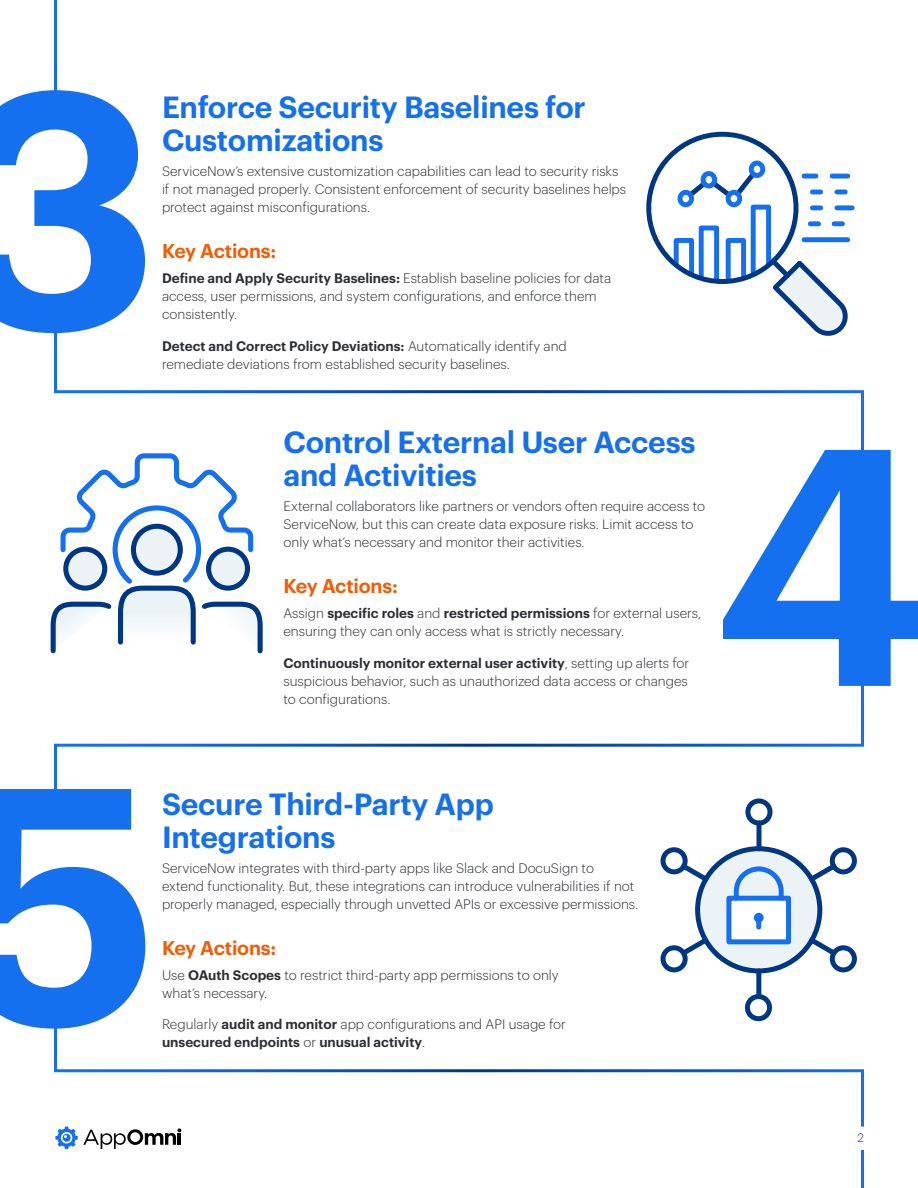
<style>
.page{position:relative;width:918px;height:1188px;background:#fff}
.page>*{position:absolute;margin:0;border:0;box-sizing:border-box;transform-origin:0 0}
.Number{font:600 330px "Graphik";color:#1570ef}
.t1{font:600 30px/33px "Graphik";letter-spacing:-.01em;color:#1570ef}
.Subheader{font:600 19.5px "Graphik";letter-spacing:-.01em;color:#f25c06}
.Body_Copy{font:300 13.5px/18px "Graphik";color:#2b2d31}
.Body_Copy-2{font:600 13.5px/18px "Graphik";color:#2b2d31}
.t2{font:300 12px "Graphik";color:#2b2d31}
.s1{font-weight:600}
.s2{font-weight:300}
</style>
<div class="page">
<svg style="left:55px;top:1130px;width:126px;height:19px"></svg>
<svg style="left:54px;top:332px;width:810px;height:133px"></svg>
<svg style="left:54px;top:1006px;width:810px;height:124px"></svg>
<hr style="left:54px;top:0;width:3px;height:109px;background:#1570ef">
<svg style="left:54px;top:654px;width:810px;height:148px"></svg>
<hr style="left:861px;top:1150px;width:3px;height:38px;background:#1570ef">
<svg style="left:50px;top:451px;width:215px;height:205px"></svg>
<div style="left:646px;top:132px;width:152px;height:152px;border:5px solid #003785;border-radius:50%"></div>
<svg style="left:671px;top:167px;width:183px;height:175px"></svg>
<div style="left:726px;top:190px;width:16px;height:17px;border:5px solid #1570ef;border-radius:50%"></div>
<div style="left:678px;top:190px;width:16px;height:17px;border:5px solid #1570ef;border-radius:50%"></div>
<div style="left:701px;top:171px;width:16px;height:17px;border:5px solid #1570ef;border-radius:50%"></div>
<div style="left:749px;top:161px;width:16px;height:17px;border:5px solid #1570ef;border-radius:50%"></div>
<div style="left:698px;top:849px;width:122px;height:122px;background:#ebf3f7;border-radius:50%"></div>
<div style="left:695px;top:846px;width:127px;height:127px;border:5px solid #003785;border-radius:50%"></div>
<svg style="left:677px;top:933px;width:35px;height:23px"></svg>
<svg style="left:805px;top:859px;width:35px;height:27px"></svg>
<div style="left:830px;top:847px;width:27px;height:27px;border:5px solid #003785;border-radius:50%"></div>
<div style="left:661px;top:945px;width:27px;height:27px;border:5px solid #003785;border-radius:50%"></div>
<svg style="left:805px;top:933px;width:35px;height:27px"></svg>
<svg style="left:678px;top:864px;width:35px;height:22px"></svg>
<div style="left:661px;top:847px;width:27px;height:27px;border:5px solid #003785;border-radius:50%"></div>
<div style="left:830px;top:945px;width:27px;height:27px;border:5px solid #003785;border-radius:50%"></div>
<div style="left:756px;top:971px;width:5px;height:25px;background:#003785"></div>
<div style="left:756px;top:823px;width:6px;height:26px;background:#003785"></div>
<svg style="left:746px;top:794px;width:31px;height:36px"></svg>
<svg style="left:746px;top:990px;width:30px;height:35px"></svg>
<div style="left:729px;top:898px;width:60px;height:44px;background:#fff"></div>
<div style="left:726px;top:896px;width:65px;height:48px;border:5px solid #1570ef"></div>
<svg style="left:731px;top:869px;width:55px;height:34px"></svg>
<div style="left:754px;top:913px;width:10px;height:10px;border:5px solid #1570ef;border-radius:50%"></div>
<svg style="left:756px;top:920px;width:5px;height:7px"></svg>
<p class="Number" style="left:-50px;top:-43px;width:211px">3</p>
<p class="t1" style="left:162px;top:88px;width:425px">Enforce Security Baselines for<br>Customizations</p>
<p class="Body_Copy" style="left:162px;top:161px;width:466px">ServiceNow’s extensive customization capabilities can lead to security risks if not managed properly. Consistent enforcement of security baselines helps protect against misconfigurations.</p>
<p class="Subheader" style="left:162px;top:236px;width:116px">Key Actions:</p>
<p class="Body_Copy" style="left:162px;top:268px;width:451px"><span class="s1">Define and Apply Security Baselines:</span> Establish baseline policies for data access, user permissions, and system configurations, and enforce them consistently.</p>
<p class="Body_Copy" style="left:162px;top:336px;width:406px"><span class="s1">Detect and Correct Policy Deviations:</span> Automatically identify and remediate deviations from established security baselines.</p>
<p class="t1" style="left:284px;top:423px;width:414px">Control External User Access and Activities</p>
<p class="Body_Copy" style="left:284px;top:496px;width:423px">External collaborators like partners or vendors often require access to<br>ServiceNow, but this can create data exposure risks. Limit access to only what’s necessary and monitor their activities.</p>
<p class="Subheader" style="left:284px;top:571px;width:116px">Key Actions:</p>
<p class="Body_Copy" style="left:284px;top:603px;width:419px">Assign <span class="s1">specific roles</span> and <span class="s1">restricted permissions</span> for external users, ensuring they can only access what is strictly necessary.</p>
<p class="Body_Copy" style="left:283px;top:653px;width:407px;text-align:justify"><span class="s1">Continuously monitor external user activity</span>, setting up alerts for suspicious behavior, such as unauthorized data access or changes to configurations.</p>
<p class="Number" style="left:714px;top:314px;width:218px">4</p>
<p class="Number" style="left:-43px;top:653px;width:204px">5</p>
<p class="t1" style="left:162px;top:785px;width:333px">Secure Third-Party App<br>Integrations</p>
<p class="Body_Copy" style="left:162px;top:858px;width:478px">ServiceNow integrates with third-party apps like Slack and DocuSign to extend functionality. But, these integrations can introduce vulnerabilities if not properly managed, especially through unvetted APIs or excessive permissions.</p>
<p class="Subheader" style="left:162px;top:933px;width:116px">Key Actions:</p>
<p class="Body_Copy" style="left:162px;top:965px;width:398px">Use <span class="s1">OAuth Scopes</span> to restrict third-party app permissions to only what’s necessary.</p>
<p class="Body_Copy-2" style="left:162px;top:1014px;width:405px"><span class="s2">Regularly</span> audit and monitor <span class="s2">app configurations and API usage for </span>unsecured endpoints <span class="s2">or</span> unusual activity<span class="s2">.</span></p>
<p class="t2" style="left:858px;top:1129px;width:8px">2</p>
</div>
